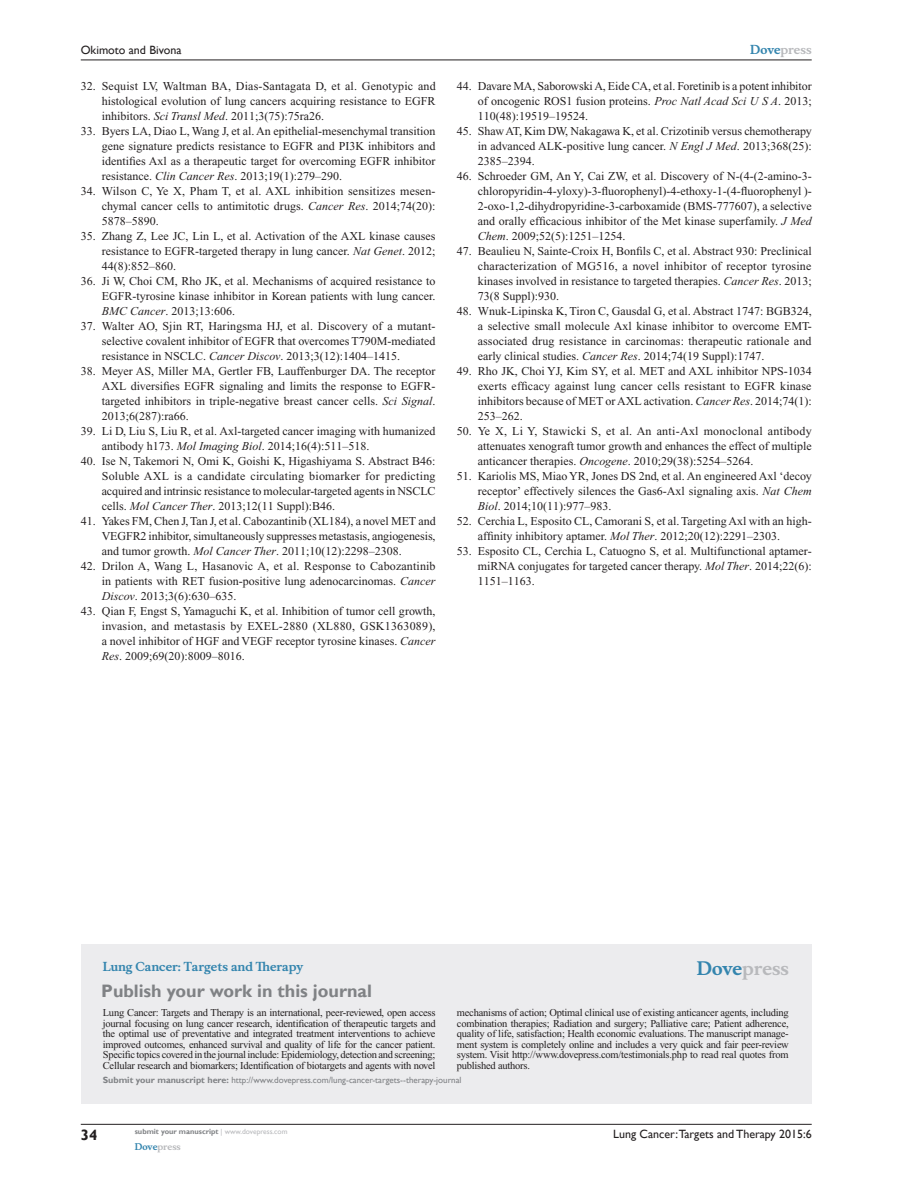
<style>
.page{position:relative;width:918px;height:1188px;background:#fff}
.page>*{position:absolute;margin:0;border:0;box-sizing:border-box;transform-origin:0 0}
.PromBx-H1{font:700 18px "Gill Sans";color:#808285}
.PromBx-Brand{font:700 18px "Musee";color:#b8b9bc}
.t1{font:700 15px "Gill Sans";color:#231f20}
.RefNL2{font:12px/15px "Times New Roman";color:#231f20;text-align:justify}
.t2{font:12px "Gill Sans";color:#231f20}
.PromBx-JrnlName{font:700 12px "Musee";color:#3485ae}
.t3{font:700 12px "Musee";color:#b8b9bc}
.PromBx-Tx{font:10.5px/10.5px "Times New Roman";letter-spacing:-.02em;color:#231f20;text-align:justify}
.PromBx-SubmitMssWebA{font:9px "Gill Sans";color:#808285}
.t4{font:700 9px "Musee";color:#b8b9bc}
.t5{font:700 7.5px "Gill Sans";color:#808285}
.s1{font-style:italic}
.s2{color:#3485ae}
.s3{font-weight:700}
.s4{font-weight:400;color:#b8b9bc}
</style>
<div class="page">
<div style="left:81px;top:944px;width:731px;height:159px;background:#ececee"></div>
<hr style="left:81px;top:1124px;width:731px;height:1px;background:#231f20">
<hr style="left:81px;top:60px;width:731px;height:1px;background:#231f20">
<p class="t2" style="left:81px;top:43px;width:102px">Okimoto and Bivona</p>
<p class="RefNL2" style="left:102px;top:79px;width:335px;text-indent:-21px">32. Sequist LV, Waltman BA, Dias-Santagata D, et al. Genotypic and histological evolution of lung cancers acquiring resistance to EGFR inhibitors. <span class="s1">Sci Transl Med</span>. 2011;3(75):75ra26.</p>
<p class="RefNL2" style="left:102px;top:124px;width:335px;text-indent:-21px">33. Byers LA, Diao L, Wang J, et al. An epithelial-mesenchymal transition gene signature predicts resistance to EGFR and PI3K inhibitors and identifies Axl as a therapeutic target for overcoming EGFR inhibitor resistance. <span class="s1">Clin Cancer Res</span>. 2013;19(1):279–290.</p>
<p class="RefNL2" style="left:102px;top:184px;width:335px;text-indent:-21px">34. Wilson C, Ye X, Pham T, et al. AXL inhibition sensitizes mesen&shy;chymal cancer cells to antimitotic drugs. <span class="s1">Cancer Res</span>. 2014;74(20):<br>5878–5890.</p>
<p class="RefNL2" style="left:102px;top:229px;width:335px;text-indent:-21px">35. Zhang Z, Lee JC, Lin L, et al. Activation of the AXL kinase causes resistance to EGFR-targeted therapy in lung cancer. <span class="s1">Nat Genet</span>. 2012; 44(8):852–860.</p>
<p class="RefNL2" style="left:102px;top:274px;width:335px;text-indent:-21px">36. Ji W, Choi CM, Rho JK, et al. Mechanisms of acquired resistance to EGFR-tyrosine kinase inhibitor in Korean patients with lung cancer.<br><span class="s1">BMC Cancer</span>. 2013;13:606.</p>
<p class="RefNL2" style="left:102px;top:319px;width:335px;text-indent:-21px">37. Walter AO, Sjin RT, Haringsma HJ, et al. Discovery of a mutant&shy;selective covalent inhibitor of EGFR that overcomes T790M-mediated resistance in NSCLC. <span class="s1">Cancer Discov</span>. 2013;3(12):1404–1415.</p>
<p class="RefNL2" style="left:102px;top:364px;width:335px;text-indent:-21px">38. Meyer AS, Miller MA, Gertler FB, Lauffenburger DA. The receptor AXL diversifies EGFR signaling and limits the response to EGFR&shy;targeted inhibitors in triple-negative breast cancer cells. <span class="s1">Sci Signal</span>.<br>2013;6(287):ra66.</p>
<p class="RefNL2" style="left:102px;top:424px;width:335px;text-indent:-21px">39. Li D, Liu S, Liu R, et al. Axl-targeted cancer imaging with humanized antibody h173. <span class="s1">Mol Imaging Biol</span>. 2014;16(4):511–518.</p>
<p class="RefNL2" style="left:102px;top:454px;width:335px;text-indent:-21px">40. Ise N, Takemori N, Omi K, Goishi K, Higashiyama S. Abstract B46:<br>Soluble AXL is a candidate circulating biomarker for predicting acquired and intrinsic resistance to molecular-targeted agents in NSCLC cells. <span class="s1">Mol Cancer Ther</span>. 2013;12(11 Suppl):B46.</p>
<p class="RefNL2" style="left:102px;top:514px;width:335px;text-indent:-21px">41. Yakes FM, Chen J, Tan J, et al. Cabozantinib (XL184), a novel MET and VEGFR2 inhibitor, simultaneously suppresses metastasis, angiogenesis, and tumor growth. <span class="s1">Mol Cancer Ther</span>. 2011;10(12):2298–2308.</p>
<p class="RefNL2" style="left:102px;top:559px;width:335px;text-indent:-21px">42. Drilon A, Wang L, Hasanovic A, et al. Response to Cabozantinib in patients with RET fusion-positive lung adenocarcinomas. <span class="s1">Cancer Discov</span>. 2013;3(6):630–635.</p>
<p class="RefNL2" style="left:102px;top:604px;width:335px;text-indent:-21px">43. Qian F, Engst S, Yamaguchi K, et al. Inhibition of tumor cell growth, invasion, and metastasis by EXEL-2880 (XL880, GSK1363089), a novel inhibitor of HGF and VEGF receptor tyrosine kinases. <span class="s1">Cancer Res</span>. 2009;69(20):8009–8016.</p>
<p class="t3" style="left:750px;top:43px;width:63px"><span class="s2">Dove</span>press</p>
<p class="RefNL2" style="left:478px;top:79px;width:335px;text-indent:-21px">44. Davare MA, Saborowski A, Eide CA, et al. Foretinib is a potent inhibitor of oncogenic ROS1 fusion proteins. <span class="s1">Proc Natl Acad Sci U S A</span>. 2013; 110(48):19519–19524.</p>
<p class="RefNL2" style="left:478px;top:124px;width:335px;text-indent:-21px">45. Shaw AT, Kim DW, Nakagawa K, et al. Crizotinib versus chemotherapy in advanced ALK-positive lung cancer. <span class="s1">N Engl J Med</span>. 2013;368(25):<br>2385–2394.</p>
<p class="RefNL2" style="left:478px;top:169px;width:335px;text-indent:-21px">46. Schroeder GM, An Y, Cai ZW, et al. Discovery of N-(4-(2-amino-3- chloropyridin-4-yloxy)-3-fluorophenyl)-4-ethoxy-1-(4-fluorophenyl )- 2-oxo-1,2-dihydropyridine-3-carboxamide (BMS-777607), a selective and orally efficacious inhibitor of the Met kinase superfamily. <span class="s1">J Med Chem</span>. 2009;52(5):1251–1254.</p>
<p class="RefNL2" style="left:478px;top:244px;width:335px;text-indent:-21px">47. Beaulieu N, Sainte-Croix H, Bonfils C, et al. Abstract 930: Preclinical characterization of MG516, a novel inhibitor of receptor tyrosine kinases involved in resistance to targeted therapies. <span class="s1">Cancer Res</span>. 2013; 73(8 Suppl):930.</p>
<p class="RefNL2" style="left:478px;top:304px;width:336px;text-indent:-21px">48. Wnuk-Lipinska K, Tiron C, Gausdal G, et al. Abstract 1747: BGB324, a selective small molecule Axl kinase inhibitor to overcome EMT&shy;associated drug resistance in carcinomas: therapeutic rationale and early clinical studies. <span class="s1">Cancer Res</span>. 2014;74(19 Suppl):1747.</p>
<p class="RefNL2" style="left:478px;top:364px;width:335px;text-indent:-21px">49. Rho JK, Choi YJ, Kim SY, et al. MET and AXL inhibitor NPS-1034 exerts efficacy against lung cancer cells resistant to EGFR kinase inhibitors because of MET or AXL activation. <span class="s1">Cancer Res</span>. 2014;74(1):<br>253–262.</p>
<p class="RefNL2" style="left:478px;top:424px;width:335px;text-indent:-21px">50. Ye X, Li Y, Stawicki S, et al. An anti-Axl monoclonal antibody attenuates xenograft tumor growth and enhances the effect of multiple anticancer therapies. <span class="s1">Oncogene</span>. 2010;29(38):5254–5264.</p>
<p class="RefNL2" style="left:478px;top:469px;width:335px;text-indent:-21px">51. Kariolis MS, Miao YR, Jones DS 2nd, et al. An engineered Axl ‘decoy receptor’ effectively silences the Gas6-Axl signaling axis. <span class="s1">Nat Chem Biol</span>. 2014;10(11):977–983.</p>
<p class="RefNL2" style="left:478px;top:514px;width:335px;text-indent:-21px">52. Cerchia L, Esposito CL, Camorani S, et al. Targeting Axl with an high&shy;affinity inhibitory aptamer. <span class="s1">Mol Ther</span>. 2012;20(12):2291–2303.</p>
<p class="RefNL2" style="left:478px;top:544px;width:335px;text-indent:-21px">53. Esposito CL, Cerchia L, Catuogno S, et al. Multifunctional aptamer&shy;miRNA conjugates for targeted cancer therapy. <span class="s1">Mol Ther</span>. 2014;22(6):<br>1151–1163.</p>
<p class="PromBx-JrnlName" style="left:103px;top:959px;width:202px">Lung Cancer: Targets and Therapy</p>
<p class="PromBx-H1" style="left:101px;top:980px;width:272px">Publish your work in this journal</p>
<p class="PromBx-Brand" style="left:697px;top:958px;width:94px"><span class="s2">Dove</span>press</p>
<p class="PromBx-Tx" style="left:103px;top:1007px;width:334px">Lung Cancer: Targets and Therapy is an international, peer-reviewed, open access journal focusing on lung cancer research, identification of therapeutic targets and the optimal use of preventative and integrated treatment interventions to achieve improved outcomes, enhanced survival and quality of life for the cancer patient.<br>Specific topics covered in the journal include: Epidemiology, detection and screening; Cellular research and biomarkers; Identification of biotargets and agents with novel</p>
<p class="PromBx-Tx" style="left:457px;top:1007px;width:333px">mechanisms of action; Optimal clinical use of existing anticancer agents, including combination therapies; Radiation and surgery; Palliative care; Patient adherence, quality of life, satisfaction; Health economic evaluations. The manuscript manage&shy;ment system is completely online and includes a very quick and fair peer-review system. Visit http://www.dovepress.com/testimonials.php to read real quotes from published authors.</p>
<p class="PromBx-SubmitMssWebA" style="left:103px;top:1075px;width:360px"><span class="s3">Submit your manuscript here:</span> http://www.dovepress.com/lung-cancer-targets--therapy-journal</p>
<p class="t1" style="left:81px;top:1126px;width:18px">34</p>
<p class="t5" style="left:135px;top:1127px;width:154px">submit your manuscript <span class="s4">| www.dovepress.com</span></p>
<p class="t4" style="left:135px;top:1141px;width:48px"><span class="s2">Dove</span>press</p>
<p class="t2" style="left:613px;top:1127px;width:200px">Lung Cancer:Targets and Therapy 2015:6</p>
</div>
